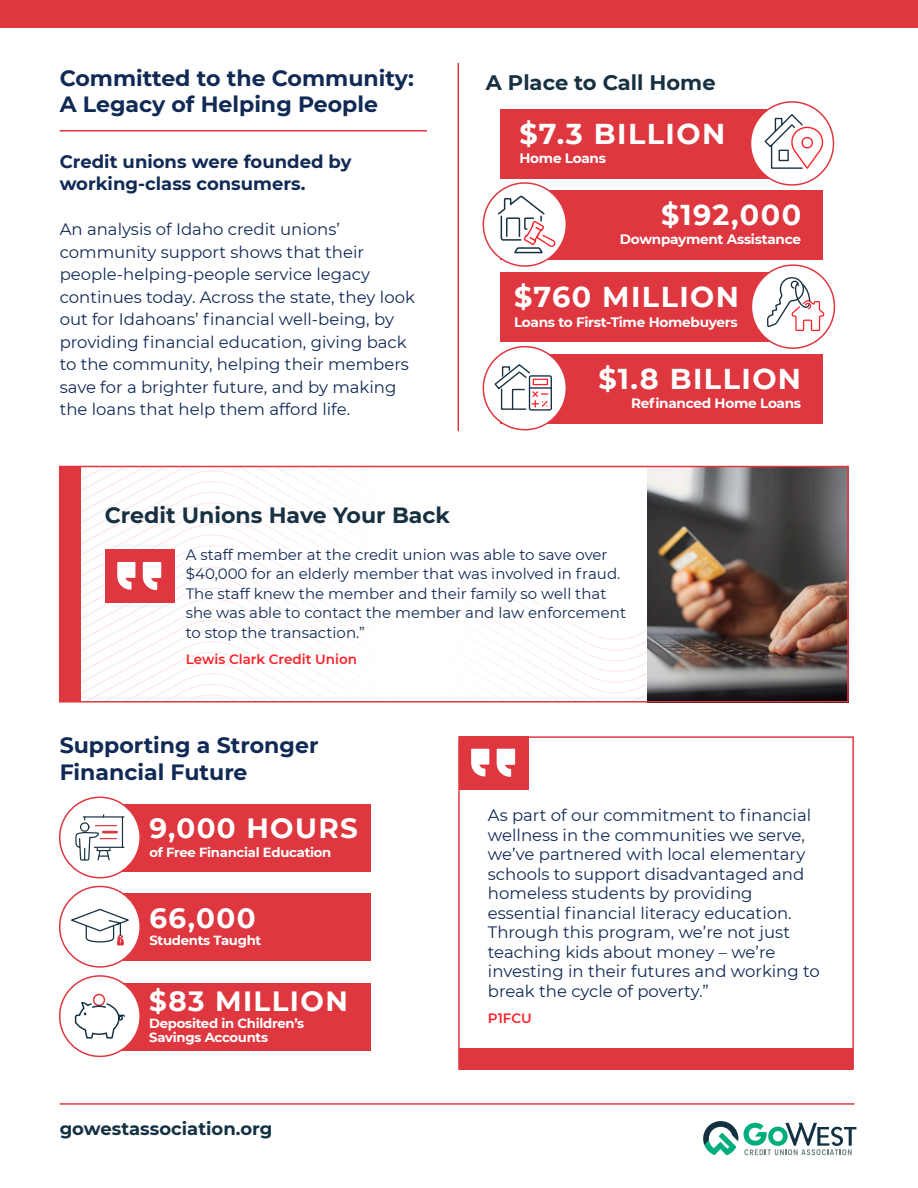
<style>
.page{position:relative;width:918px;height:1188px;background:#fff}
.page>*{position:absolute;margin:0;border:0;box-sizing:border-box;transform-origin:0 0}
.t1{font:700 28.65px "Montserrat";letter-spacing:.05em;color:#fff}
.t2{font:700 27.75px "Montserrat";letter-spacing:.05em;color:#fff}
.t3{font:700 22.05px/26.8px "Montserrat";color:#112a55}
.t4{font:700 22.05px "Montserrat";color:#173143}
.t5{font:700 21px "Montserrat";color:#173143}
.t6{font:700 18px/22.5px "Montserrat";color:#112a55}
.t7{font:700 18px "Montserrat";color:#143143}
.t8{font:16.5px/19.5px "Montserrat";color:#112a55}
.t9{font:15px/19.5px "Montserrat";color:#112a55}
.t10{font:700 13.65px "Montserrat";letter-spacing:-.02em;color:#fff}
.t11{font:600 13.5px "Montserrat";color:#ff2029}
.t12{font:700 13.2px/13.5px "Montserrat";letter-spacing:-.02em;color:#fff}
</style>
<div class="page">
<svg style="left:476px;top:469px;width:172px;height:171px"></svg>
<div style="left:459px;top:1048px;width:394px;height:22px;background:#df373f"></div>
<img style="left:648px;top:469px;width:198px;height:231px">
<div style="left:0;top:0;width:918px;height:28px;background:#df373f"></div>
<hr style="left:60px;top:1103px;width:795px;height:2px;background:#df373f">
<hr style="left:60px;top:130px;width:367px;height:2px;background:#df373f">
<svg style="left:703px;top:1121px;width:35px;height:34px"></svg>
<svg style="left:744px;top:1123px;width:112px;height:32px"></svg>
<hr style="left:458px;top:63px;width:1px;height:368px;background:#df373f">
<div style="left:500px;top:109px;width:302px;height:70px;background:#df373f"></div>
<div style="left:750px;top:102px;width:84px;height:83px;background:#fff;border-radius:50%"></div>
<div style="left:750px;top:101px;width:84px;height:85px;border:2px solid #df373f;border-radius:50%"></div>
<div style="left:500px;top:190px;width:322px;height:70px;background:#df373f"></div>
<div style="left:483px;top:183px;width:83px;height:83px;background:#fff;border-radius:50%"></div>
<div style="left:483px;top:182px;width:84px;height:85px;border:2px solid #df373f;border-radius:50%"></div>
<svg style="left:763px;top:113px;width:61px;height:57px"></svg>
<div style="left:500px;top:273px;width:299px;height:69px;background:#df373f"></div>
<div style="left:751px;top:265px;width:83px;height:83px;background:#fff;border-radius:50%"></div>
<div style="left:751px;top:264px;width:84px;height:85px;border:2px solid #df373f;border-radius:50%"></div>
<svg style="left:766px;top:274px;width:59px;height:192px"></svg>
<div style="left:500px;top:354px;width:322px;height:69px;background:#df373f"></div>
<div style="left:483px;top:347px;width:83px;height:83px;background:#fff;border-radius:50%"></div>
<div style="left:483px;top:346px;width:84px;height:84px;border:2px solid #df373f;border-radius:50%"></div>
<div style="left:529px;top:375px;width:23px;height:36px;border:1px solid #173143;border-radius:2px"></div>
<hr style="left:530px;top:387px;width:21px;height:2px;background:#173143">
<svg style="left:493px;top:363px;width:56px;height:48px"></svg>
<div style="left:105px;top:804px;width:266px;height:68px;background:#df373f"></div>
<div style="left:60px;top:797px;width:80px;height:81px;background:#fff;border-radius:50%"></div>
<div style="left:59px;top:797px;width:82px;height:81px;border:2px solid #df373f;border-radius:50%"></div>
<div style="left:105px;top:894px;width:266px;height:67px;background:#df373f"></div>
<div style="left:60px;top:886px;width:80px;height:81px;background:#fff;border-radius:50%"></div>
<div style="left:59px;top:886px;width:82px;height:82px;border:2px solid #df373f;border-radius:50%"></div>
<div style="left:105px;top:983px;width:266px;height:67px;background:#df373f"></div>
<div style="left:60px;top:976px;width:80px;height:80px;background:#fff;border-radius:50%"></div>
<div style="left:59px;top:975px;width:82px;height:82px;border:2px solid #df373f;border-radius:50%"></div>
<div style="left:59px;top:466px;width:790px;height:237px;border:2px solid #df373f"></div>
<div style="left:458px;top:736px;width:396px;height:334px;border:2px solid #df373f"></div>
<div style="left:459px;top:736px;width:70px;height:53px;background:#df373f"></div>
<svg style="left:497px;top:749px;width:18px;height:28px"></svg>
<svg style="left:471px;top:749px;width:18px;height:27px"></svg>
<svg style="left:60px;top:467px;width:345px;height:235px"></svg>
<svg style="left:497px;top:194px;width:60px;height:61px"></svg>
<svg style="left:75px;top:814px;width:50px;height:47px"></svg>
<svg style="left:71px;top:909px;width:58px;height:57px"></svg>
<div style="left:93px;top:994px;width:12px;height:12px;border:2px solid #df373f;border-radius:50%"></div>
<svg style="left:74px;top:1002px;width:51px;height:37px"></svg>
<h3 class="t3" style="left:60px;top:63px;width:356px">Committed to the Community:<br>A Legacy of Helping People</h3>
<p class="t6" style="left:60px;top:149px;width:293px">Credit unions were founded by working-class consumers.</p>
<p class="t8" style="left:60px;top:217px;width:357px;line-height:22.5px">An analysis of Idaho credit unions’ community support shows that their people-helping-people service legacy continues today. Across the state, they look out for Idahoans’ financial well-being, by providing financial education, giving back to the community, helping their members save for a brighter future, and by making the loans that help them afford life.</p>
<p class="t5" style="left:486px;top:68px;width:231px">A Place to Call Home</p>
<h1 class="t1" style="left:519px;top:113px;width:207px">$7.3 BILLION</h1>
<p class="t10" style="left:519px;top:149px;width:88px">Home Loans</p>
<h1 class="t1" style="left:661px;top:194px;width:142px">$192,000</h1>
<p class="t10" style="left:620px;top:230px;width:183px">Downpayment Assistance</p>
<h1 class="t1" style="left:514px;top:277px;width:227px">$760 MILLION</h1>
<p class="t10" style="left:514px;top:312px;width:225px">Loans to First-Time Homebuyers</p>
<h1 class="t1" style="left:599px;top:358px;width:204px">$1.8 BILLION</h1>
<p class="t10" style="left:631px;top:393px;width:172px">Refinanced Home Loans</p>
<h3 class="t4" style="left:105px;top:499px;width:347px">Credit Unions Have Your Back</h3>
<p class="t9" style="left:186px;top:544px;width:442px">A staff member at the credit union was able to save over $40,000 for an elderly member that was involved in fraud.<br>The staff knew the member and their family so well that she was able to contact the member and law enforcement to stop the transaction.”</p>
<p class="t11" style="left:186px;top:650px;width:173px">Lewis Clark Credit Union</p>
<h3 class="t3" style="left:60px;top:730px;width:260px">Supporting a Stronger<br>Financial Future</h3>
<h2 class="t2" style="left:149px;top:808px;width:210px">9,000 HOURS</h2>
<p class="t12" style="left:149px;top:845px;width:184px">of Free Financial Education</p>
<h2 class="t2" style="left:149px;top:898px;width:108px">66,000</h2>
<p class="t12" style="left:149px;top:933px;width:113px">Students Taught</p>
<h2 class="t2" style="left:149px;top:981px;width:200px">$83 MILLION</h2>
<p class="t12" style="left:149px;top:1016px;width:157px">Deposited in Children’s<br>Savings Accounts</p>
<p class="t7" style="left:60px;top:1115px;width:214px">gowestassociation.org</p>
<p class="t8" style="left:488px;top:805px;width:333px">As part of our commitment to financial wellness in the communities we serve, we’ve partnered with local elementary schools to support disadvantaged and homeless students by providing essential financial literacy education.<br>Through this program, we’re not just teaching kids about money – we’re investing in their futures and working to break the cycle of poverty.”</p>
<p class="t11" style="left:488px;top:1008px;width:45px">P1FCU</p>
</div>
